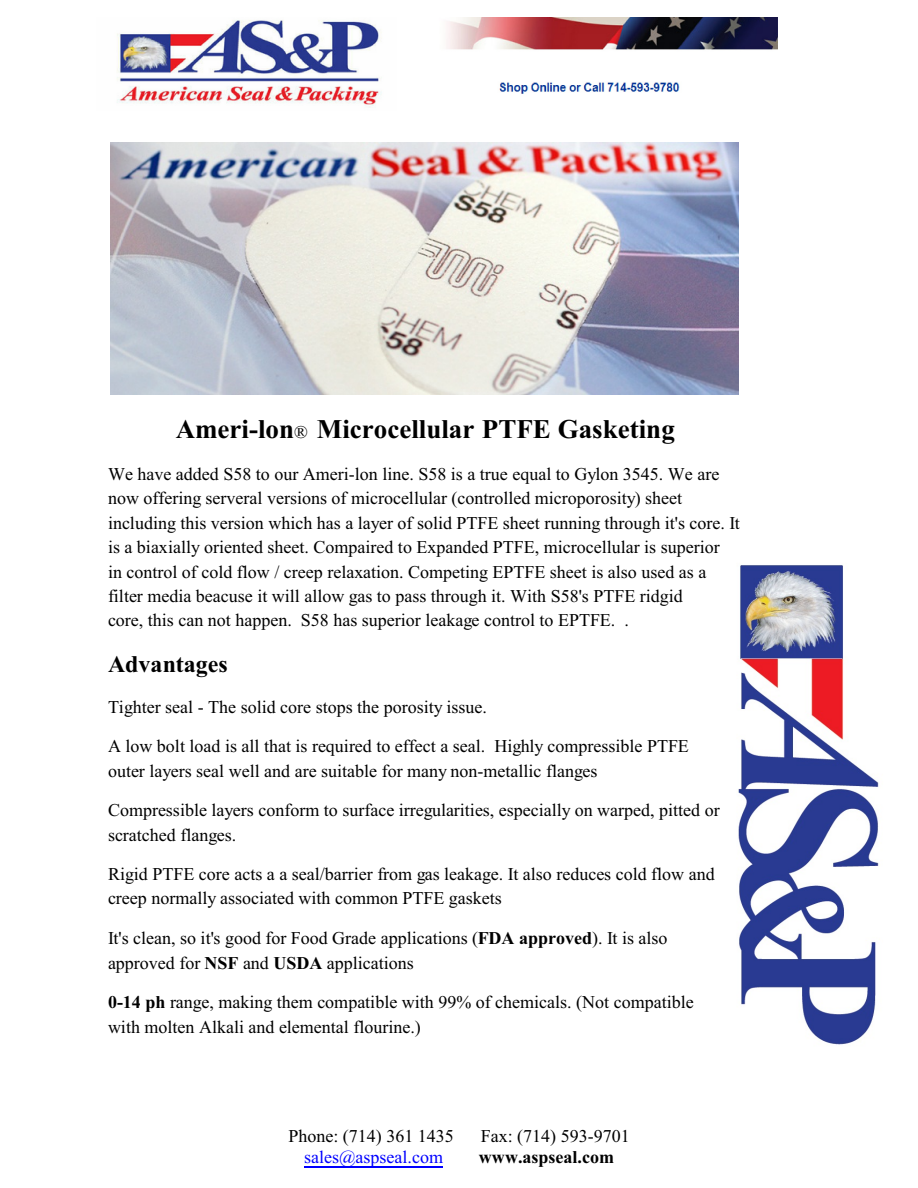
<style>
.page{position:relative;width:918px;height:1188px;background:#fff}
.page>*{position:absolute;margin:0;border:0;box-sizing:border-box;transform-origin:0 0}
.t1{font:700 27px "Times New Roman";color:#000}
.t2{font:700 24px "Times New Roman";color:#000}
.t3{font:18px/24.5px "Times New Roman";color:#000}
.t4{font:18px "Times New Roman";color:#00f}
.t5{font:700 18px "Times New Roman";color:#000}
.s1{font-weight:400;font-size:18px}
.s2{font-weight:700}
</style>
<div class="page">
<img style="left:110px;top:143px;width:629px;height:251px">
<img style="left:117px;top:18px;width:660px;height:89px">
<img style="left:738px;top:565px;width:141px;height:480px">
<hr style="left:304px;top:1166px;width:139px;height:1px;background:#00f">
<h1 class="t1" style="left:176px;top:419px;width:501px">Ameri-lon<span class="s1">®</span> Microcellular PTFE Gasketing</h1>
<p class="t3" style="left:108px;top:464px;width:633px">We have added S58 to our Ameri-lon line. S58 is a true equal to Gylon 3545. We are now offering serveral versions of microcellular (controlled microporosity) sheet including this version which has a layer of solid PTFE sheet running through it's core. It is a biaxially oriented sheet. Compaired to Expanded PTFE, microcellular is superior<br>in control of cold flow / creep relaxation. Competing EPTFE sheet is also used as a filter media beacuse it will allow gas to pass through it. With S58's PTFE ridgid<br>core, this can not happen. S58 has superior leakage control to EPTFE. .</p>
<h2 class="t2" style="left:108px;top:656px;width:121px">Advantages</h2>
<p class="t3" style="left:108px;top:689px;width:582px;line-height:39.3px">Tighter seal - The solid core stops the porosity issue.<br>A low bolt load is all that is required to effect a seal. Highly compressible PTFE</p>
<p class="t3" style="left:108px;top:753px;width:613px;line-height:39.3px">outer layers seal well and are suitable for many non-metallic flanges<br>Compressible layers conform to surface irregularities, especially on warped, pitted or</p>
<p class="t3" style="left:108px;top:817px;width:608px;line-height:39.3px">scratched flanges.<br>Rigid PTFE core acts a a seal/barrier from gas leakage. It also reduces cold flow and</p>
<p class="t3" style="left:108px;top:880px;width:561px;line-height:39.6px">creep normally associated with common PTFE gaskets<br>It's clean, so it's good for Food Grade applications (<span class="s2">FDA approved</span>). It is also</p>
<p class="t3" style="left:108px;top:952px;width:307px">approved for <span class="s2">NSF</span> and <span class="s2">USDA</span> applications</p>
<p class="t3" style="left:108px;top:992px;width:587px"><span class="s2">0-14 ph</span> range, making them compatible with 99% of chemicals. (Not compatible with molten Alkali and elemental flourine.)</p>
<p class="t3" style="left:288px;top:1125px;width:167px">Phone: (714) 361 1435</p>
<p class="t3" style="left:481px;top:1125px;width:150px">Fax: (714) 593-9701</p>
<p class="t4" style="left:304px;top:1151px;width:141px">sales@aspseal.com</p>
<p class="t5" style="left:479px;top:1151px;width:137px">www.aspseal.com</p>
</div>
